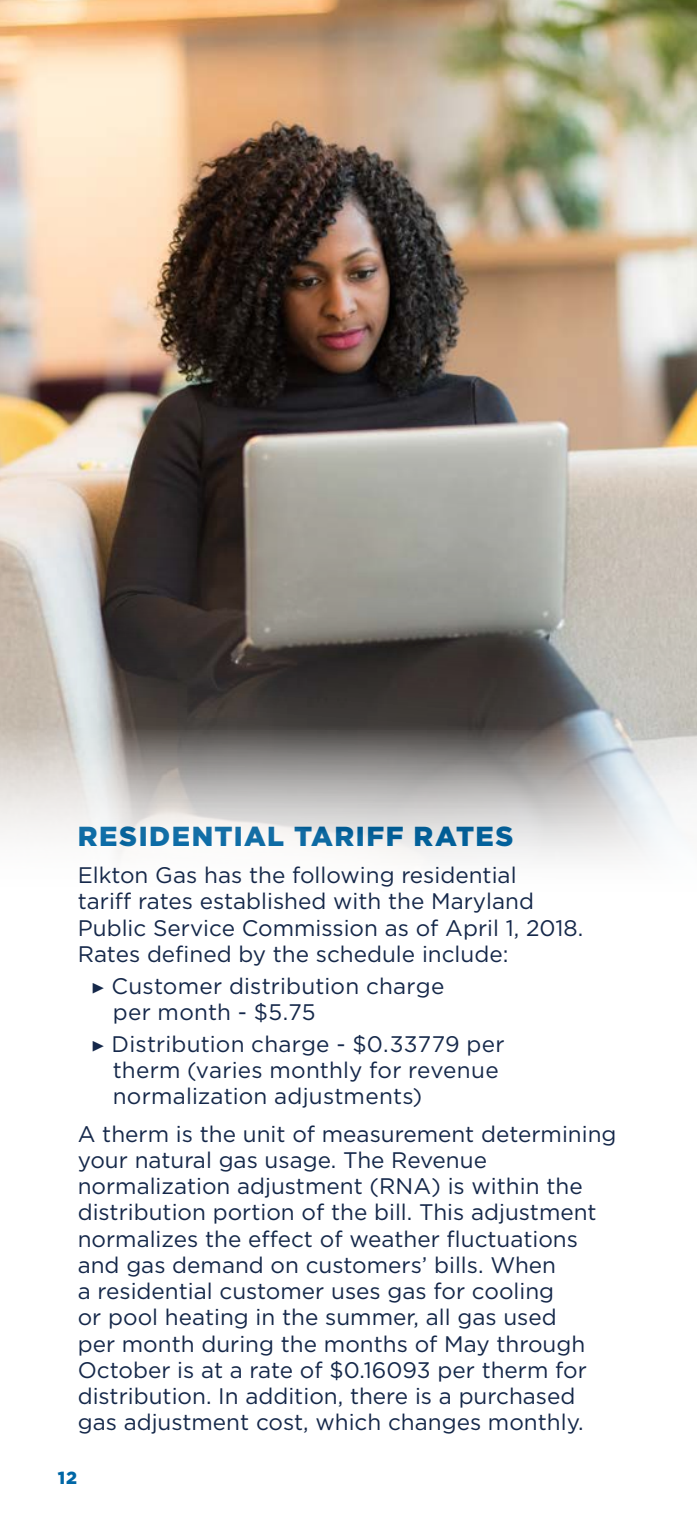
<style>
.page{position:relative;width:698px;height:1530px;background:#fff}
.page>*{position:absolute;margin:0;border:0;box-sizing:border-box;transform-origin:0 0}
.H2_-_Allcaps{font:900 27.5px "Gotham";letter-spacing:.055em;color:#0067a6}
.Body_9_10_5{font:22.5px/26.2px "Gotham";color:#15284a}
.Bullets_9_10_5{font:22.5px/26.2px "Gotham";letter-spacing:.01em;color:#15284a}
.t1{font:900 17.5px "Gotham";color:#0067a6}
.s1{font-family:"Minion Pro";font-weight:700}
</style>
<div class="page">
<img style="left:0;top:0;width:696px;height:860px">
<h2 class="H2_-_Allcaps" style="left:78px;top:817px;width:437px">RESIDENTIAL TARIFF RATES</h2>
<p class="Body_9_10_5" style="left:78px;top:862px;width:507px">Elkton Gas has the following residential<br>tariff rates established with the Maryland Public Service Commission as of April 1, 2018.<br>Rates defined by the schedule include:</p>
<p class="Bullets_9_10_5" style="left:113px;top:972px;width:333px;text-indent:-22px"><span class="s1">▶</span> Customer distribution charge per month - $5.75</p>
<p class="Bullets_9_10_5" style="left:113px;top:1030px;width:393px;text-indent:-22px"><span class="s1">▶</span> Distribution charge - $0.33779 per therm (varies monthly for revenue normalization adjustments)</p>
<p class="Body_9_10_5" style="left:78px;top:1120px;width:540px">A therm is the unit of measurement determining your natural gas usage. The Revenue normalization adjustment (RNA) is within the distribution portion of the bill. This adjustment normalizes the effect of weather fluctuations and gas demand on customers’ bills. When<br>a residential customer uses gas for cooling<br>or pool heating in the summer, all gas used<br>per month during the months of May through October is at a rate of $0.16093 per therm for distribution. In addition, there is a purchased gas adjustment cost, which changes monthly.</p>
<p class="t1" style="left:58px;top:1466px;width:21px">12</p>
</div>
